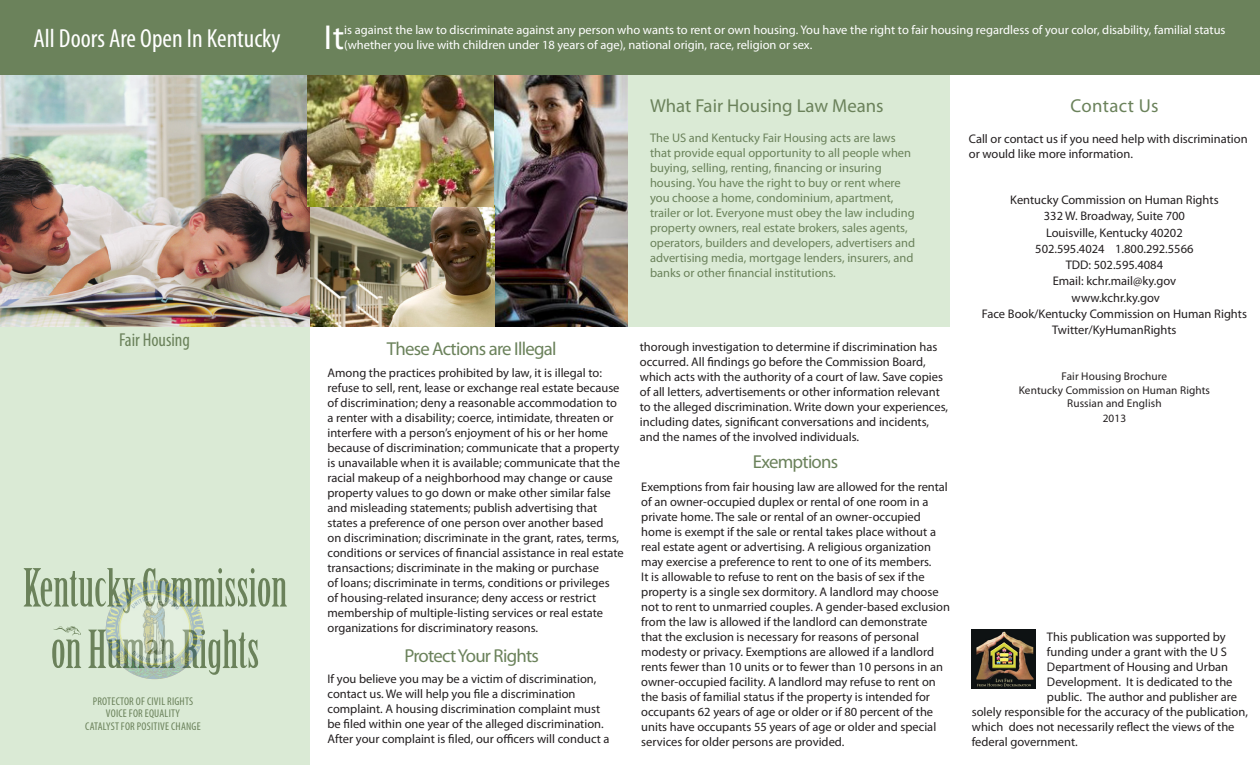
<style>
.page{position:relative;width:1260px;height:765px;background:#fff}
.page>*{position:absolute;margin:0;border:0;box-sizing:border-box;transform-origin:0 0}
.t1{font:51.25px "Birch Std";color:#6b825b}
.t2{font:34.75px "Myriad Pro";color:#fff}
.t3{font:condensed 26.25px "Myriad Pro";color:#fff}
.t4{font:18.75px "Myriad Pro";letter-spacing:-.04em;color:#6b825b}
.t5{font:18.75px "Myriad Pro";color:#6b825b}
.t6{font:condensed 18.75px "Myriad Pro";color:#6b825b}
.t7{font:18.75px "Myriad Pro";letter-spacing:.02em;color:#6b825b}
.t8{font:12.5px/15px "Myriad Pro";color:#231f20}
.t9{font:12.5px/15px "Myriad Pro";color:#6b825b}
.t10{font:12.5px/15px "Myriad Pro";color:#fff}
.t11{font:11.25px "Myriad Pro";letter-spacing:.01em;color:#231f20}
.t12{font:condensed 11.25px "Myriad Pro";letter-spacing:.02em;color:#6b825b}
</style>
<div class="page">
<div style="left:0;top:322px;width:309px;height:443px;background:#daead5"></div>
<div style="left:622px;top:75px;width:328px;height:251px;background:#daead5"></div>
<img style="left:493px;top:74px;width:134px;height:253px">
<img style="left:309px;top:206px;width:186px;height:121px">
<img style="left:0;top:75px;width:309px;height:251px">
<img style="left:308px;top:74px;width:185px;height:133px">
<div style="left:0;top:0;width:315px;height:75px;background:#6b825b"></div>
<div style="left:304px;top:0;width:956px;height:74px;background:#6b825b"></div>
<img style="left:53px;top:626px;width:28px;height:9px">
<img style="left:972px;top:630px;width:64px;height:58px">
<img style="left:106px;top:580px;width:98px;height:99px">
<p class="t3" style="left:33px;top:23px;width:249px">All Doors Are Open In Kentucky</p>
<p class="t2" style="left:324px;top:16px;width:22px">It</p>
<p class="t10" style="left:344px;top:23px;width:883px">is against the law to discriminate against any person who wants to rent or own housing. You have the right to fair housing regardless of your color, disability, familial status (whether you live with children under 18 years of age), national origin, race, religion or sex.</p>
<p class="t6" style="left:119px;top:328px;width:72px">Fair Housing</p>
<p class="t1" style="left:23px;top:559px;width:266px">Kentucky Commission</p>
<p class="t1" style="left:51px;top:621px;width:210px">on Human Rights</p>
<p class="t12" style="left:93px;top:694px;width:102px">PROTECTOR OF CIVIL RIGHTS</p>
<p class="t12" style="left:106px;top:706px;width:76px">VOICE FOR EQUALITY</p>
<p class="t12" style="left:85px;top:719px;width:117px">CATALYST FOR POSITIVE CHANGE</p>
<p class="t5" style="left:650px;top:94px;width:235px">What Fair Housing Law Means</p>
<p class="t9" style="left:650px;top:130px;width:267px">The US and Kentucky Fair Housing acts are laws that provide equal opportunity to all people when buying, selling, renting, financing or insuring housing. You have the right to buy or rent where you choose a home, condominium, apartment, trailer or lot. Everyone must obey the law including property owners, real estate brokers, sales agents, operators, builders and developers, advertisers and advertising media, mortgage lenders, insurers, and banks or other financial institutions.</p>
<p class="t4" style="left:387px;top:337px;width:171px">These Actions are Illegal</p>
<p class="t8" style="left:328px;top:365px;width:298px">Among the practices prohibited by law, it is illegal to: refuse to sell, rent, lease or exchange real estate because of discrimination; deny a reasonable accommodation to a renter with a disability; coerce, intimidate, threaten or interfere with a person’s enjoyment of his or her home because of discrimination; communicate that a property is unavailable when it is available; communicate that the racial makeup of a neighborhood may change or cause property values to go down or make other similar false and misleading statements; publish advertising that states a preference of one person over another based<br>on discrimination; discriminate in the grant, rates, terms, conditions or services of financial assistance in real estate transactions; discriminate in the making or purchase<br>of loans; discriminate in terms, conditions or privileges<br>of housing-related insurance; deny access or restrict membership of multiple-listing services or real estate organizations for discriminatory reasons.</p>
<p class="t8" style="left:328px;top:671px;width:284px">If you believe you may be a victim of discrimination, contact us. We will help you file a discrimination complaint. A housing discrimination complaint must be filed within one year of the alleged discrimination.<br>After your complaint is filed, our officers will conduct a</p>
<p class="t4" style="left:405px;top:644px;width:136px">Protect Your Rights</p>
<p class="t8" style="left:640px;top:339px;width:310px">thorough investigation to determine if discrimination has occurred. All findings go before the Commission Board, which acts with the authority of a court of law. Save copies of all letters, advertisements or other information relevant to the alleged discrimination. Write down your experiences, including dates, significant conversations and incidents, and the names of the involved individuals.</p>
<p class="t4" style="left:753px;top:450px;width:87px">Exemptions</p>
<p class="t8" style="left:641px;top:479px;width:310px">Exemptions from fair housing law are allowed for the rental of an owner-occupied duplex or rental of one room in a private home. The sale or rental of an owner-occupied home is exempt if the sale or rental takes place without a real estate agent or advertising. A religious organization may exercise a preference to rent to one of its members.<br>It is allowable to refuse to rent on the basis of sex if the property is a single sex dormitory. A landlord may choose not to rent to unmarried couples. A gender-based exclusion from the law is allowed if the landlord can demonstrate that the exclusion is necessary for reasons of personal modesty or privacy. Exemptions are allowed if a landlord rents fewer than 10 units or to fewer than 10 persons in an owner-occupied facility. A landlord may refuse to rent on the basis of familial status if the property is intended for occupants 62 years of age or older or if 80 percent of the units have occupants 55 years of age or older and special services for older persons are provided.</p>
<p class="t7" style="left:1070px;top:94px;width:90px">Contact Us</p>
<p class="t8" style="left:969px;top:131px;width:280px">Call or contact us if you need help with discrimination or would like more information.</p>
<p class="t8" style="left:1010px;top:192px;width:210px">Kentucky Commission on Human Rights</p>
<p class="t8" style="left:1044px;top:208px;width:143px">332 W. Broadway, Suite 700</p>
<p class="t8" style="left:1046px;top:225px;width:138px">Louisville, Kentucky 40202</p>
<p class="t8" style="left:1035px;top:241px;width:160px">502.595.4024 1.800.292.5566</p>
<p class="t8" style="left:1066px;top:257px;width:99px">TDD: 502.595.4084</p>
<p class="t8" style="left:1053px;top:273px;width:125px">Email: kchr.mail@ky.gov</p>
<p class="t8" style="left:1072px;top:290px;width:90px">www.kchr.ky.gov</p>
<p class="t8" style="left:982px;top:306px;width:267px">Face Book/Kentucky Commission on Human Rights</p>
<p class="t8" style="left:1052px;top:322px;width:126px">Twitter/KyHumanRights</p>
<p class="t11" style="left:1062px;top:369px;width:107px">Fair Housing Brochure</p>
<p class="t11" style="left:1019px;top:383px;width:193px">Kentucky Commission on Human Rights</p>
<p class="t11" style="left:1067px;top:396px;width:96px">Russian and English</p>
<p class="t11" style="left:1103px;top:411px;width:25px">2013</p>
<p class="t8" style="left:1047px;top:629px;width:180px">This publication was supported by</p>
<p class="t8" style="left:1047px;top:644px;width:181px">funding under a grant with the U S</p>
<p class="t8" style="left:1047px;top:659px;width:183px">Department of Housing and Urban</p>
<p class="t8" style="left:1047px;top:674px;width:187px">Development. It is dedicated to the</p>
<p class="t8" style="left:1047px;top:689px;width:192px">public. The author and publisher are</p>
<p class="t8" style="left:972px;top:704px;width:278px">solely responsible for the accuracy of the publication,</p>
<p class="t8" style="left:972px;top:719px;width:264px">which does not necessarily reflect the views of the</p>
<p class="t8" style="left:972px;top:734px;width:107px">federal government.</p>
</div>
